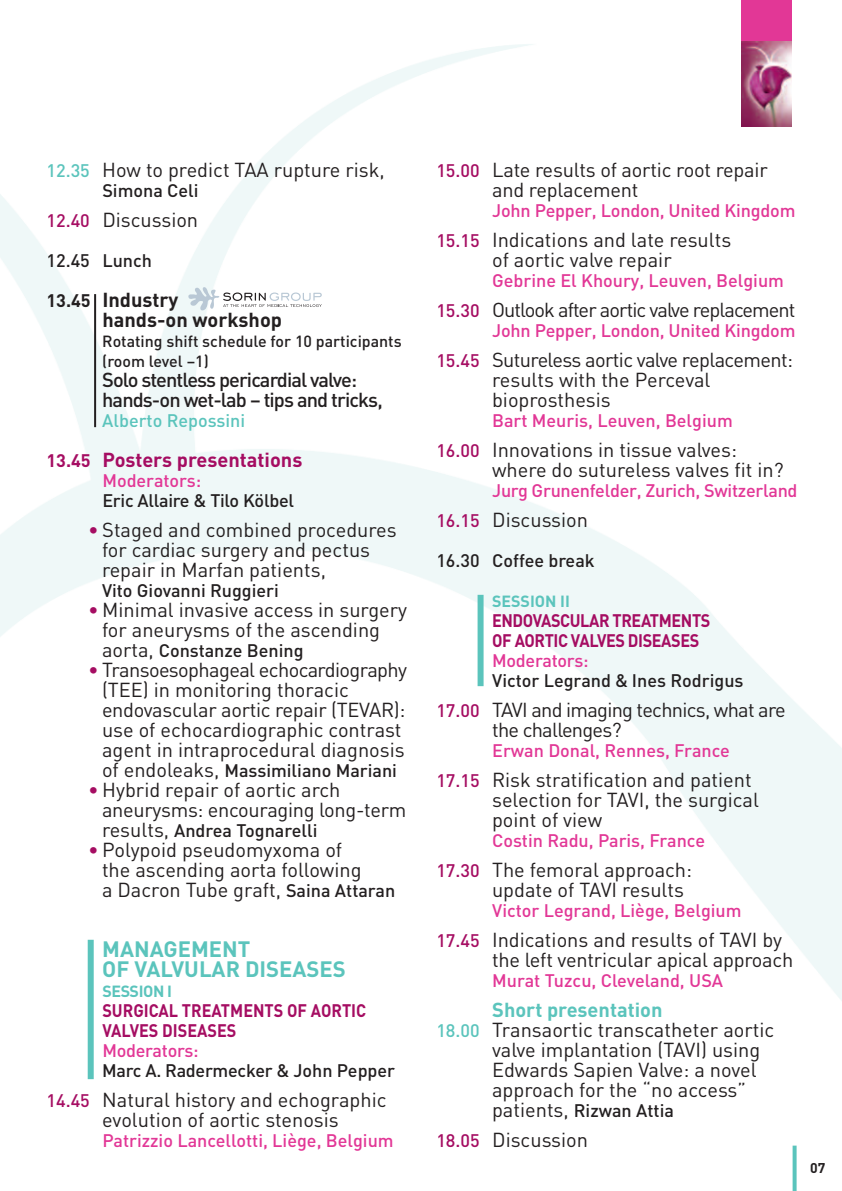
<style>
.page{position:relative;width:842px;height:1191px;background:#fff}
.page>*{position:absolute;margin:0;border:0;box-sizing:border-box;transform-origin:0 0}
.t1{font:700 22px/20px "DIN";color:#5bc4bc}
.t2{font:20px/20px "DIN";color:#231f20}
.t3{font:20px/20px "DIN";letter-spacing:-.03em;color:#231f20}
.t4{font:500 20px/20px "DIN";letter-spacing:-.045em;color:#231f20}
.t5{font:20px/20px "DIN";letter-spacing:-.035em;color:#231f20}
.t6{font:20px "DIN";letter-spacing:-.045em;color:#231f20}
.t7{font:700 20px/20px "DIN";color:#231f20}
.t8{font:700 20px "DIN";color:#a50d62}
.t9{font:700 20px "DIN";color:#5bc4bc}
.t10{font:500 18px "DIN";color:#e23796}
.t11{font:500 18px "DIN";color:#231f20}
.t12{font:700 18px/20px "DIN";letter-spacing:-.025em;color:#a50d62;scale:.9 1}
.t13{font:700 18px/20px "DIN";color:#a50d62;scale:.9 1}
.t14{font:500 18px "DIN";color:#5bc4bc}
.t15{font:500 16px/20px "DIN";color:#231f20}
.t16{font:700 16px "DIN";letter-spacing:-.005em;color:#5bc4bc}
.t17{font:700 16px "DIN";letter-spacing:-.025em;color:#5bc4bc}
.t18{font:700 14px "DIN";color:#231f20}
.s1{font-weight:500;font-size:18px;color:#5bc4bc}
.s2{font-weight:500;font-size:18px;color:#a50d62}
.s3{font-size:18px}
.s4{color:#a50d62}
.s5{font-weight:400;font-size:20px}
.s6{font-weight:500;font-size:18px}
</style>
<div class="page">
<img style="left:0;top:44px;width:842px;height:1147px">
<div style="left:741px;top:0;width:51px;height:126px;background:#e23796"></div>
<svg style="left:793px;top:1145px;width:4px;height:46px"></svg>
<div style="left:88px;top:939px;width:6px;height:140px;background:#5bc4bc"></div>
<div style="left:478px;top:595px;width:6px;height:91px;background:#5bc4bc"></div>
<img style="left:741px;top:42px;width:51px;height:84px">
<svg style="left:188px;top:287px;width:134px;height:23px"></svg>
<hr style="left:94px;top:294px;width:2px;height:133px;background:#231f20">
<p class="t2" style="left:47px;top:160px;width:340px"><span class="s1">12.35</span> How to predict TAA rupture risk,</p>
<p class="t11" style="left:102px;top:180px;width:98px">Simona Celi</p>
<p class="t2" style="left:47px;top:210px;width:153px"><span class="s2">12.40</span> Discussion</p>
<p class="t11" style="left:47px;top:250px;width:107px">12.45 Lunch</p>
<p class="t7" style="left:102px;top:290px;width:181px;text-indent:-56px"><span class="s3">13.45</span> Industry<br>hands-on workshop</p>
<p class="t15" style="left:102px;top:331px;width:301px">Rotating shift schedule for 10 participants (room level –1)</p>
<p class="t4" style="left:102px;top:370px;width:282px">Solo stentless pericardial valve: hands-on wet-lab – tips and tricks,</p>
<p class="t14" style="left:102px;top:410px;width:144px">Alberto Repossini</p>
<p class="t8" style="left:47px;top:448px;width:257px"><span class="s3">13.45</span> Posters presentations</p>
<p class="t10" style="left:102px;top:470px;width:100px">Moderators:</p>
<p class="t11" style="left:102px;top:490px;width:193px">Eric Allaire &amp; Tilo Kölbel</p>
<p class="t2" style="left:102px;top:520px;width:296px;text-indent:-14px"><span class="s4">•</span> Staged and combined procedures for cardiac surgery and pectus repair in Marfan patients,</p>
<p class="t11" style="left:102px;top:580px;width:178px">Vito Giovanni Ruggieri</p>
<p class="t2" style="left:102px;top:600px;width:307px;text-indent:-14px"><span class="s4">•</span> Minimal invasive access in surgery for aneurysms of the ascending</p>
<p class="t11" style="left:102px;top:640px;width:203px"><span class="s5">aorta,</span> Constanze Bening</p>
<p class="t2" style="left:102px;top:660px;width:307px;text-indent:-14px"><span class="s4">•</span> Transoesophageal echocardiography (TEE) in monitoring thoracic endovascular aortic repair (TEVAR): use of echocardiographic contrast agent in intraprocedural diagnosis</p>
<p class="t11" style="left:102px;top:760px;width:296px"><span class="s5">of endoleaks,</span> Massimiliano Mariani</p>
<p class="t2" style="left:102px;top:780px;width:306px;text-indent:-14px"><span class="s4">•</span> Hybrid repair of aortic arch aneurysms: encouraging long-term</p>
<p class="t11" style="left:102px;top:820px;width:217px"><span class="s5">results,</span> Andrea Tognarelli</p>
<p class="t2" style="left:102px;top:840px;width:295px;text-indent:-14px"><span class="s4">•</span> Polypoid pseudomyxoma of<br>the ascending aorta following<br>a Dacron Tube graft, <span class="s6">Saina Attaran</span></p>
<p class="t1" style="left:102px;top:939px;width:245px">MANAGEMENT<br>OF VALVULAR DISEASES</p>
<p class="t17" style="left:102px;top:982px;width:71px">SESSION I</p>
<p class="t13" style="left:102px;top:1000px;width:295px">SURGICAL TREATMENTS OF AORTIC<br>VALVES DISEASES</p>
<p class="t10" style="left:102px;top:1040px;width:98px">Moderators:</p>
<p class="t11" style="left:102px;top:1060px;width:294px">Marc A. Radermecker &amp; John Pepper</p>
<p class="t2" style="left:47px;top:1090px;width:342px;text-align:center"><span class="s2">14.45</span> Natural history and echographic evolution of aortic stenosis</p>
<p class="t10" style="left:102px;top:1130px;width:293px">Patrizzio Lancellotti, Liège, Belgium</p>
<p class="t2" style="left:492px;top:160px;width:277px;text-indent:-56px"><span class="s2">15.00</span> Late results of aortic root repair and replacement</p>
<p class="t10" style="left:492px;top:200px;width:305px">John Pepper, London, United Kingdom</p>
<p class="t2" style="left:436px;top:230px;width:296px;text-align:center"><span class="s2">15.15</span> Indications and late results of aortic valve repair</p>
<p class="t10" style="left:492px;top:270px;width:293px">Gebrine El Khoury, Leuven, Belgium</p>
<p class="t6" style="left:436px;top:298px;width:361px"><span class="s2">15.30</span> Outlook after aortic valve replacement</p>
<p class="t10" style="left:492px;top:320px;width:305px">John Pepper, London, United Kingdom</p>
<p class="t3" style="left:492px;top:350px;width:302px;text-indent:-56px"><span class="s2">15.45</span> Sutureless aortic valve replacement: results with the Perceval bioprosthesis</p>
<p class="t10" style="left:492px;top:410px;width:242px">Bart Meuris, Leuven, Belgium</p>
<p class="t2" style="left:492px;top:440px;width:293px;text-indent:-56px"><span class="s2">16.00</span> Innovations in tissue valves: where do sutureless valves fit in?</p>
<p class="t10" style="left:492px;top:480px;width:307px">Jurg Grunenfelder, Zurich, Switzerland</p>
<p class="t2" style="left:436px;top:510px;width:153px"><span class="s2">16.15</span> Discussion</p>
<p class="t11" style="left:436px;top:550px;width:160px">16.30 Coffee break</p>
<p class="t16" style="left:492px;top:592px;width:79px">SESSION II</p>
<p class="t12" style="left:492px;top:610px;width:244px">ENDOVASCULAR TREATMENTS<br>OF AORTIC VALVES DISEASES</p>
<p class="t10" style="left:492px;top:650px;width:98px">Moderators:</p>
<p class="t11" style="left:492px;top:670px;width:253px">Victor Legrand &amp; Ines Rodrigus</p>
<p class="t5" style="left:492px;top:700px;width:295px;text-indent:-56px"><span class="s2">17.00</span> TAVI and imaging technics, what are the challenges?</p>
<p class="t10" style="left:492px;top:740px;width:239px">Erwan Donal, Rennes, France</p>
<p class="t2" style="left:492px;top:770px;width:268px;text-indent:-56px"><span class="s2">17.15</span> Risk stratification and patient selection for TAVI, the surgical point of view</p>
<p class="t10" style="left:492px;top:830px;width:214px">Costin Radu, Paris, France</p>
<p class="t2" style="left:492px;top:860px;width:202px;text-indent:-56px"><span class="s2">17.30</span> The femoral approach: update of TAVI results</p>
<p class="t10" style="left:492px;top:900px;width:251px">Victor Legrand, Liège, Belgium</p>
<p class="t2" style="left:492px;top:930px;width:303px;text-indent:-56px"><span class="s2">17.45</span> Indications and results of TAVI by the left ventricular apical approach</p>
<p class="t10" style="left:492px;top:970px;width:232px">Murat Tuzcu, Cleveland, USA</p>
<p class="t9" style="left:492px;top:998px;width:172px">Short presentation</p>
<p class="t2" style="left:436px;top:1020px;width:339px"><span class="s1">18.00</span> Transaortic transcatheter aortic</p>
<p class="t2" style="left:492px;top:1040px;width:270px">valve implantation (TAVI) using</p>
<p class="t2" style="left:492px;top:1060px;width:266px">Edwards Sapien Valve: a novel</p>
<p class="t2" style="left:492px;top:1080px;width:256px">approach for the “no access”</p>
<p class="t11" style="left:492px;top:1100px;width:183px"><span class="s5">patients,</span> Rizwan Attia</p>
<p class="t2" style="left:436px;top:1130px;width:153px"><span class="s2">18.05</span> Discussion</p>
<p class="t18" style="left:810px;top:1159px;width:17px">07</p>
</div>
